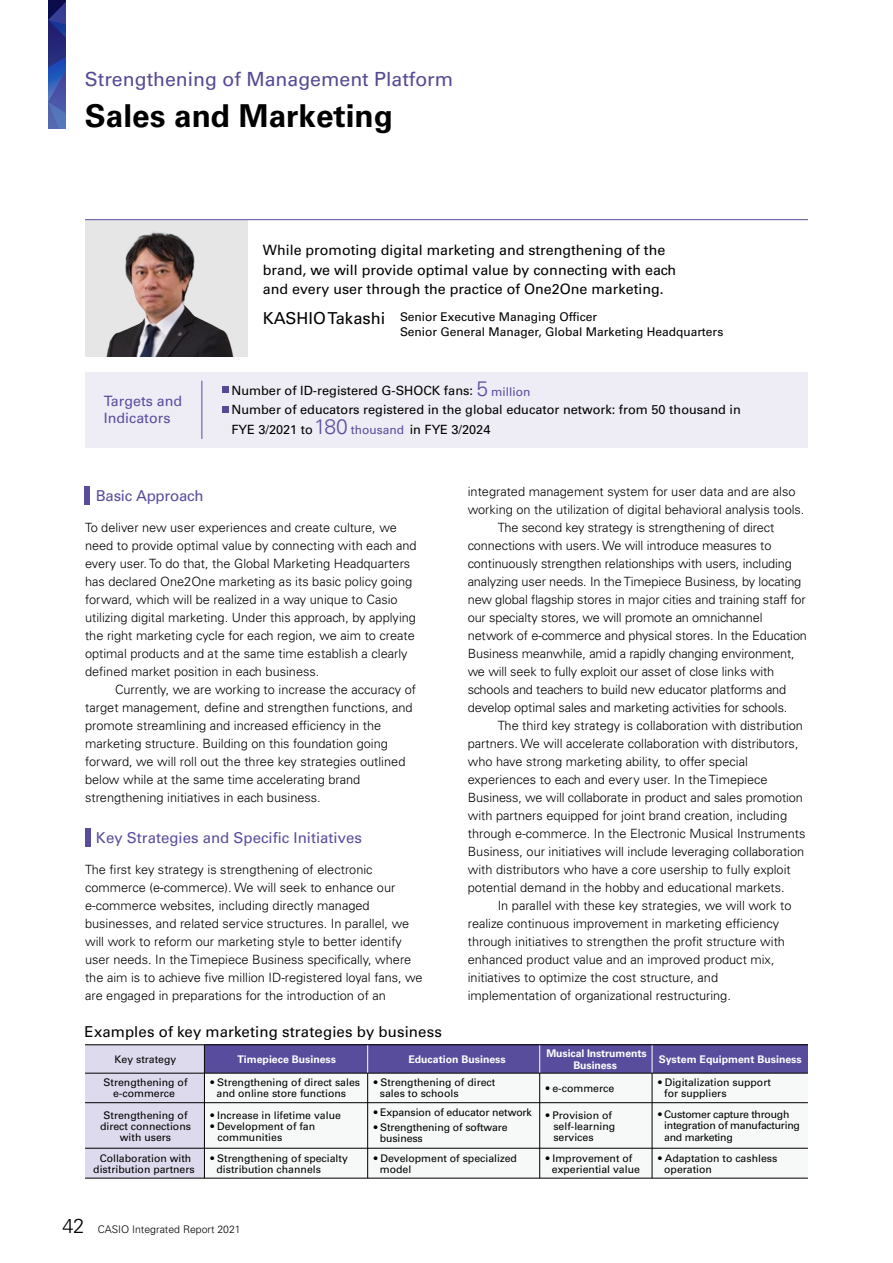
<style>
.page{position:relative;width:893px;height:1263px;background:#fff}
.page>*{position:absolute;margin:0;border:0;box-sizing:border-box;transform-origin:0 0}
.t1{font:700 31.5px "Univers LT Std";color:#000}
.t2{font:19.5px "Univers LT Std";color:#554a94}
.t3{font:15px "Univers LT Std";color:#584d9d}
.t4{font:15px "Univers LT Std";letter-spacing:.005em;color:#000}
.t5{font:14.25px/19.5px "Univers LT Std";color:#000}
.t6{font:14.25px/16.5px "Univers LT Std";color:#584d9d}
.t7{font:300 12.75px/18px "Univers LT Std";color:#000}
.t8{font:12.75px/19.5px "Univers LT Std";color:#000}
.t9{font:12px/15px "Univers LT Std";color:#000}
.t10{font:10.5px/11.2px "Univers LT Std";color:#000}
.t11{font:700 10.5px/11.2px "Univers LT Std";color:#fff;text-align:center}
.t12{font:10.5px/11.2px "Univers LT Std";letter-spacing:-.025em;color:#000}
.t13{font:300 10.5px "Univers LT Std";color:#000}
.s1{font-size:16.5px}
.s2{font-weight:300;font-size:21px;color:#584d9d}
.s3{font-size:12px;color:#584d9d}
.s4{font-size:20.25px}
</style>
<div class="page">
<div style="left:204px;top:1073px;width:604px;height:105px;background:#f7f8f8"></div>
<div style="left:85px;top:486px;width:5px;height:19px;background:#584d9d"></div>
<svg style="left:48px;top:0;width:17px;height:128px;background:#314395"></svg>
<div style="left:85px;top:828px;width:5px;height:19px;background:#584d9d"></div>
<div style="left:85px;top:372px;width:722px;height:75px;background:#eeecf5"></div>
<hr style="left:201px;top:381px;width:1px;height:58px;background:#584d9d">
<svg style="left:222px;top:387px;width:6px;height:6px"></svg>
<svg style="left:222px;top:407px;width:6px;height:6px"></svg>
<div style="left:204px;top:1045px;width:604px;height:28px;background:#584d9d"></div>
<div style="left:85px;top:1045px;width:119px;height:133px;background:#dddaed"></div>
<hr style="left:85px;top:1102px;width:723px;height:1px;background:#000">
<hr style="left:85px;top:1148px;width:723px;height:1px;background:#000">
<hr style="left:85px;top:1178px;width:723px;height:1px;background:#000">
<hr style="left:539px;top:1073px;width:1px;height:105px;background:#000">
<svg style="left:367px;top:1045px;width:1px;height:28px"></svg>
<hr style="left:204px;top:1045px;width:1px;height:133px;background:#000">
<hr style="left:367px;top:1073px;width:1px;height:105px;background:#000">
<svg style="left:539px;top:1045px;width:1px;height:28px"></svg>
<svg style="left:652px;top:1045px;width:1px;height:28px"></svg>
<hr style="left:85px;top:1073px;width:723px;height:1px;background:#000">
<hr style="left:652px;top:1073px;width:1px;height:105px;background:#000">
<hr style="left:85px;top:1044px;width:723px;height:1px;background:#000">
<img style="left:85px;top:220px;width:162px;height:137px">
<hr style="left:85px;top:219px;width:723px;height:1px;background:#584d9d">
<h2 class="t2" style="left:85px;top:67px;width:370px">Strengthening of Management Platform</h2>
<h1 class="t1" style="left:85px;top:97px;width:310px">Sales and Marketing</h1>
<p class="t5" style="left:263px;top:241px;width:415px">While promoting digital marketing and strengthening of the brand, we will provide optimal value by connecting with each and every user through the practice of One2One marketing.</p>
<p class="t6" style="left:104px;top:393px;width:80px">Targets and<br>Indicators</p>
<p class="t9" style="left:400px;top:309px;width:325px;text-indent:-137px"><span class="s1">KASHIO Takashi</span> Senior Executive Managing Officer<br>Senior General Manager, Global Marketing Headquarters</p>
<p class="t8" style="left:231px;top:380px;width:301px">Number of ID-registered G-SHOCK fans: <span class="s2">5</span> <span class="s3">million</span></p>
<p class="t8" style="left:231px;top:400px;width:511px">Number of educators registered in the global educator network: from 50 thousand in<br>FYE 3/2021 to<span class="s2">180</span> <span class="s3">thousand</span> in FYE 3/2024</p>
<p class="t3" style="left:96px;top:487px;width:109px">Basic Approach</p>
<p class="t7" style="left:468px;top:482px;width:329px">integrated management system for user data and are also</p>
<p class="t7" style="left:468px;top:500px;width:338px">working on the utilization of digital behavioral analysis tools.</p>
<p class="t7" style="left:498px;top:518px;width:278px">The second key strategy is strengthening of direct</p>
<p class="t7" style="left:468px;top:536px;width:305px">connections with users. We will introduce measures to</p>
<p class="t7" style="left:468px;top:554px;width:326px">continuously strengthen relationships with users, including</p>
<p class="t7" style="left:468px;top:572px;width:335px">analyzing user needs. In the Timepiece Business, by locating</p>
<p class="t7" style="left:468px;top:590px;width:339px">new global flagship stores in major cities and training staff for</p>
<p class="t7" style="left:468px;top:608px;width:296px">our specialty stores, we will promote an omnichannel</p>
<p class="t7" style="left:468px;top:626px;width:341px">network of e-commerce and physical stores. In the Education</p>
<p class="t7" style="left:468px;top:644px;width:328px">Business meanwhile, amid a rapidly changing environment,</p>
<p class="t7" style="left:468px;top:662px;width:308px">we will seek to fully exploit our asset of close links with</p>
<p class="t7" style="left:468px;top:680px;width:320px">schools and teachers to build new educator platforms and</p>
<p class="t7" style="left:468px;top:698px;width:321px">develop optimal sales and marketing activities for schools.</p>
<p class="t7" style="left:498px;top:716px;width:307px">The third key strategy is collaboration with distribution</p>
<p class="t7" style="left:468px;top:734px;width:332px">partners. We will accelerate collaboration with distributors,</p>
<p class="t7" style="left:468px;top:752px;width:282px">who have strong marketing ability, to offer special</p>
<p class="t7" style="left:468px;top:770px;width:301px">experiences to each and every user. In the Timepiece</p>
<p class="t7" style="left:468px;top:788px;width:337px">Business, we will collaborate in product and sales promotion</p>
<p class="t7" style="left:468px;top:806px;width:321px">with partners equipped for joint brand creation, including</p>
<p class="t7" style="left:468px;top:824px;width:339px">through e-commerce. In the Electronic Musical Instruments</p>
<p class="t7" style="left:468px;top:842px;width:338px">Business, our initiatives will include leveraging collaboration</p>
<p class="t7" style="left:468px;top:860px;width:325px">with distributors who have a core usership to fully exploit</p>
<p class="t7" style="left:468px;top:878px;width:318px">potential demand in the hobby and educational markets.</p>
<p class="t7" style="left:498px;top:896px;width:295px">In parallel with these key strategies, we will work to</p>
<p class="t7" style="left:468px;top:914px;width:313px">realize continuous improvement in marketing efficiency</p>
<p class="t7" style="left:468px;top:932px;width:319px">through initiatives to strengthen the profit structure with</p>
<p class="t7" style="left:468px;top:950px;width:308px">enhanced product value and an improved product mix,</p>
<p class="t7" style="left:468px;top:968px;width:252px">initiatives to optimize the cost structure, and</p>
<p class="t7" style="left:468px;top:986px;width:265px">implementation of organizational restructuring.</p>
<p class="t7" style="left:85px;top:518px;width:333px">To deliver new user experiences and create culture, we need to provide optimal value by connecting with each and every user. To do that, the Global Marketing Headquarters has declared One2One marketing as its basic policy going forward, which will be realized in a way unique to Casio utilizing digital marketing. Under this approach, by applying the right marketing cycle for each region, we aim to create optimal products and at the same time establish a clearly defined market position in each business.</p>
<p class="t7" style="left:85px;top:680px;width:332px;text-indent:30px">Currently, we are working to increase the accuracy of target management, define and strengthen functions, and promote streamlining and increased efficiency in the marketing structure. Building on this foundation going forward, we will roll out the three key strategies outlined below while at the same time accelerating brand strengthening initiatives in each business.</p>
<p class="t3" style="left:96px;top:828px;width:267px">Key Strategies and Specific Initiatives</p>
<p class="t7" style="left:85px;top:860px;width:339px">The first key strategy is strengthening of electronic commerce (e-commerce). We will seek to enhance our e-commerce websites, including directly managed businesses, and related service structures. In parallel, we will work to reform our marketing style to better identify user needs. In the Timepiece Business specifically, where the aim is to achieve five million ID-registered loyal fans, we are engaged in preparations for the introduction of an</p>
<p class="t4" style="left:85px;top:1022px;width:359px">Examples of key marketing strategies by business</p>
<p class="t11" style="left:546px;top:1048px;width:102px">Musical Instruments<br>Business</p>
<p class="t10" style="left:115px;top:1054px;width:63px">Key strategy</p>
<p class="t11" style="left:238px;top:1054px;width:100px">Timepiece Business</p>
<p class="t11" style="left:408px;top:1054px;width:99px">Education Business</p>
<p class="t11" style="left:659px;top:1054px;width:144px">System Equipment Business</p>
<p class="t10" style="left:104px;top:1077px;width:85px;text-align:center">Strengthening of e-commerce</p>
<p class="t10" style="left:100px;top:1109px;width:93px;text-align:center">Strengthening of direct connections with users</p>
<p class="t10" style="left:93px;top:1153px;width:103px;text-align:center">Collaboration with distribution partners</p>
<p class="t10" style="left:217px;top:1077px;width:145px;text-indent:-6px">• Strengthening of direct sales and online store functions</p>
<p class="t10" style="left:211px;top:1109px;width:132px">• Increase in lifetime value</p>
<p class="t10" style="left:217px;top:1121px;width:99px;text-indent:-7px">• Development of fan communities</p>
<p class="t10" style="left:217px;top:1153px;width:133px;text-indent:-6px">• Strengthening of specialty distribution channels</p>
<p class="t10" style="left:380px;top:1076px;width:117px;text-indent:-6px">• Strengthening of direct sales to schools</p>
<p class="t10" style="left:664px;top:1076px;width:108px;text-indent:-6px">• Digitalization support for suppliers</p>
<p class="t10" style="left:546px;top:1082px;width:70px">• e-commerce</p>
<p class="t10" style="left:553px;top:1109px;width:63px;text-indent:-7px">• Provision of self-learning services</p>
<p class="t12" style="left:664px;top:1109px;width:137px;text-indent:-6px">• Customer capture through integration of manufacturing and marketing</p>
<p class="t10" style="left:664px;top:1153px;width:115px;text-indent:-6px">• Adaptation to cashless operation</p>
<p class="t10" style="left:374px;top:1107px;width:160px">• Expansion of educator network</p>
<p class="t10" style="left:380px;top:1122px;width:129px;text-indent:-6px">• Strengthening of software business</p>
<p class="t10" style="left:380px;top:1153px;width:139px;text-indent:-6px">• Development of specialized model</p>
<p class="t10" style="left:552px;top:1153px;width:90px;text-indent:-6px">• Improvement of experiential value</p>
<p class="t13" style="left:62px;top:1223px;width:180px"><span class="s4">42</span> CASIO Integrated Report 2021</p>
</div>
